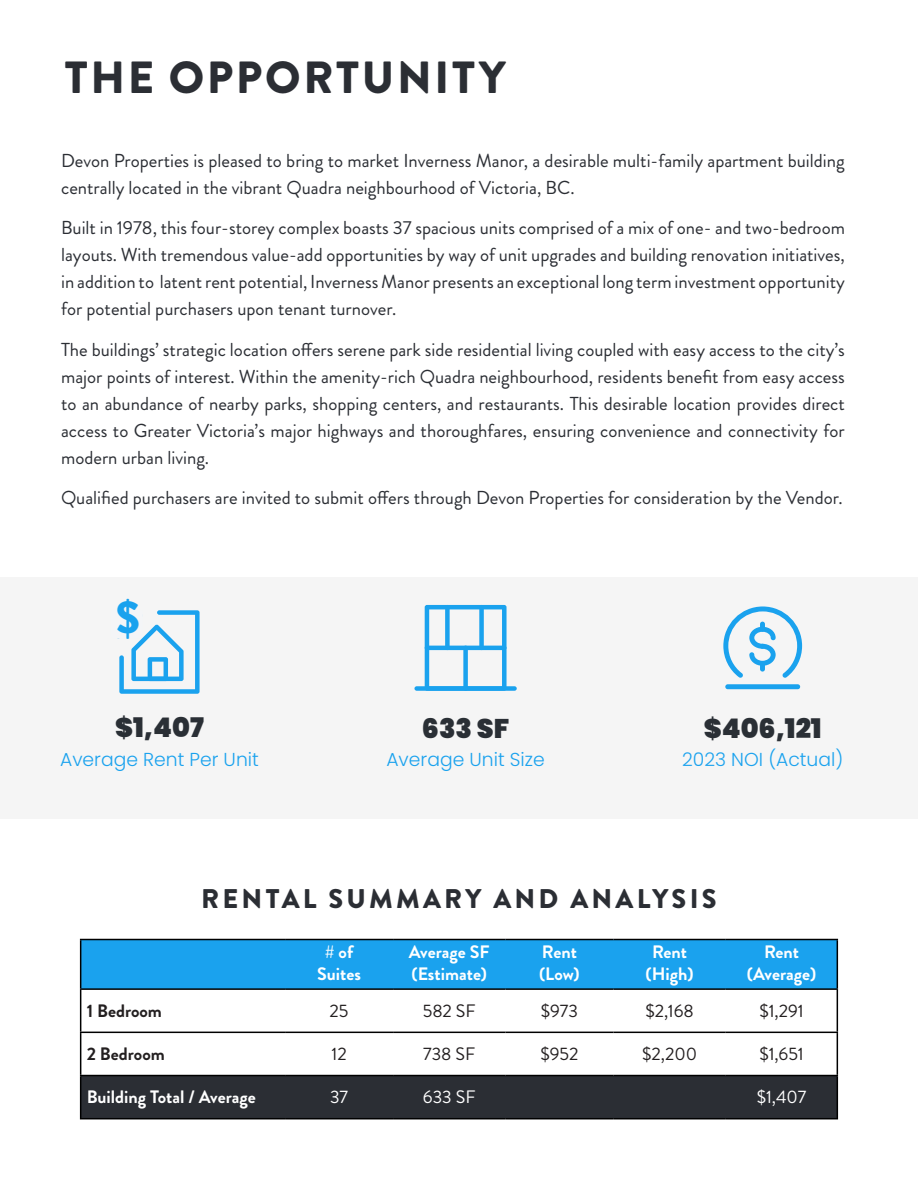
<style>
.page{position:relative;width:918px;height:1188px;background:#fff}
.page>*{position:absolute;margin:0;border:0;box-sizing:border-box;transform-origin:0 0}
.Title{font:900 45px "Brandon Grotesque";letter-spacing:.06em;color:#2b2e34}
.t1{font:900 45px "Brandon Grotesque";color:#1aa2ee}
.Header_-_Align_Center{font:900 27px "Brandon Grotesque";letter-spacing:.12em;color:#2b2e34}
.t2{font:900 27px "Poppins";color:#2a2f35}
.Subtitle_1{font:18.75px/27px "Brandon Grotesque";color:#2b2e34;text-align:justify}
.t3{font:300 18.75px "Poppins";color:#1aa2ee}
.t4{font:700 18px "Brandon Grotesque";color:#fff}
.t5{font:18px "Brandon Grotesque";color:#231f20}
.t6{font:700 18px "Brandon Grotesque";color:#231f20}
.t7{font:18px "Brandon Grotesque";color:#fff}
</style>
<div class="page">
<div style="left:0;top:578px;width:918px;height:241px;background:#f0f0f0"></div>
<div style="left:81px;top:940px;width:756px;height:48px;background:#1aa2ee"></div>
<svg style="left:81px;top:990px;width:756px;height:85px"></svg>
<div style="left:81px;top:1076px;width:756px;height:42px;background:#2b2e34"></div>
<hr style="left:80px;top:939px;width:205px;height:1px;background:#000">
<hr style="left:80px;top:940px;width:1px;height:48px;background:#000">
<hr style="left:285px;top:939px;width:108px;height:1px;background:#000">
<hr style="left:393px;top:939px;width:112px;height:1px;background:#000">
<hr style="left:505px;top:939px;width:108px;height:1px;background:#000">
<hr style="left:613px;top:939px;width:113px;height:1px;background:#000">
<hr style="left:726px;top:939px;width:112px;height:1px;background:#000">
<hr style="left:837px;top:940px;width:1px;height:48px;background:#000">
<hr style="left:80px;top:988px;width:205px;height:2px;background:#000">
<hr style="left:285px;top:988px;width:108px;height:2px;background:#000">
<hr style="left:393px;top:988px;width:112px;height:2px;background:#000">
<hr style="left:505px;top:988px;width:108px;height:2px;background:#000">
<hr style="left:613px;top:988px;width:113px;height:2px;background:#000">
<hr style="left:726px;top:988px;width:112px;height:2px;background:#000">
<hr style="left:80px;top:990px;width:1px;height:42px;background:#000">
<hr style="left:837px;top:990px;width:1px;height:42px;background:#000">
<hr style="left:80px;top:1032px;width:205px;height:1px;background:#000">
<hr style="left:80px;top:1033px;width:1px;height:42px;background:#000">
<hr style="left:285px;top:1032px;width:108px;height:1px;background:#000">
<hr style="left:393px;top:1032px;width:112px;height:1px;background:#000">
<hr style="left:505px;top:1032px;width:108px;height:1px;background:#000">
<hr style="left:613px;top:1032px;width:113px;height:1px;background:#000">
<hr style="left:726px;top:1032px;width:112px;height:1px;background:#000">
<hr style="left:837px;top:1033px;width:1px;height:42px;background:#000">
<hr style="left:80px;top:1075px;width:205px;height:1px;background:#000">
<hr style="left:80px;top:1076px;width:1px;height:42px;background:#000">
<hr style="left:285px;top:1075px;width:108px;height:1px;background:#000">
<hr style="left:393px;top:1075px;width:112px;height:1px;background:#000">
<hr style="left:505px;top:1075px;width:108px;height:1px;background:#000">
<hr style="left:613px;top:1075px;width:113px;height:1px;background:#000">
<hr style="left:726px;top:1075px;width:112px;height:1px;background:#000">
<hr style="left:837px;top:1076px;width:1px;height:42px;background:#000">
<hr style="left:80px;top:1118px;width:205px;height:1px;background:#000">
<hr style="left:285px;top:1118px;width:108px;height:1px;background:#000">
<hr style="left:393px;top:1118px;width:112px;height:1px;background:#000">
<hr style="left:505px;top:1118px;width:108px;height:1px;background:#000">
<hr style="left:613px;top:1118px;width:113px;height:1px;background:#000">
<hr style="left:726px;top:1118px;width:112px;height:1px;background:#000">
<svg style="left:425px;top:605px;width:82px;height:81px"></svg>
<div style="left:414px;top:686px;width:103px;height:5px;background:#1aa2ee;border-radius:2px"></div>
<div style="left:445px;top:605px;width:5px;height:45px;background:#1aa2ee;border-radius:2px"></div>
<div style="left:479px;top:605px;width:5px;height:45px;background:#1aa2ee;border-radius:2px"></div>
<hr style="left:425px;top:646px;width:82px;height:4px;background:#1aa2ee;border-radius:2px">
<div style="left:463px;top:646px;width:5px;height:45px;background:#1aa2ee;border-radius:2px"></div>
<div style="left:725px;top:684px;width:75px;height:5px;background:#1aa2ee;border-radius:2px"></div>
<svg style="left:723px;top:606px;width:79px;height:72px"></svg>
<div style="left:760px;top:622px;width:5px;height:10px;background:#1aa2ee;border-radius:2px"></div>
<div style="left:760px;top:661px;width:5px;height:11px;background:#1aa2ee;border-radius:2px"></div>
<svg style="left:117px;top:610px;width:83px;height:84px"></svg>
<div style="left:111px;top:610px;width:32px;height:28px;background:#f4f5f7;border-radius:3px"></div>
<p class="Title" style="left:65px;top:46px;width:443px">THE OPPORTUNITY</p>
<p class="Subtitle_1" style="left:61px;top:147px;width:785px">Devon Properties is pleased to bring to market Inverness Manor, a desirable multi-family apartment building centrally located in the vibrant Quadra neighbourhood of Victoria, BC.</p>
<p class="Subtitle_1" style="left:61px;top:214px;width:785px">Built in 1978, this four-storey complex boasts 37 spacious units comprised of a mix of one- and two-bedroom layouts. With tremendous value-add opportunities by way of unit upgrades and building renovation initiatives, in addition to latent rent potential, Inverness Manor presents an exceptional long term investment opportunity for potential purchasers upon tenant turnover.</p>
<p class="Subtitle_1" style="left:61px;top:336px;width:785px">The buildings’ strategic location offers serene park side residential living coupled with easy access to the city’s major points of interest. Within the amenity-rich Quadra neighbourhood, residents benefit from easy access to an abundance of nearby parks, shopping centers, and restaurants. This desirable location provides direct access to Greater Victoria’s major highways and thoroughfares, ensuring convenience and connectivity for modern urban living.</p>
<p class="Subtitle_1" style="left:61px;top:484px;width:783px">Qualified purchasers are invited to submit offers through Devon Properties for consideration by the Vendor.</p>
<p class="t1" style="left:116px;top:586px;width:25px">$</p>
<p class="t2" style="left:115px;top:712px;width:90px">$1,407</p>
<p class="t3" style="left:60px;top:748px;width:200px">Average Rent Per Unit</p>
<p class="t2" style="left:422px;top:713px;width:89px">633 SF</p>
<p class="t3" style="left:386px;top:749px;width:160px">Average Unit Size</p>
<p class="t2" style="left:704px;top:713px;width:119px">$406,121</p>
<p class="t3" style="left:682px;top:749px;width:163px">2023 NOI (Actual)</p>
<p class="Header_-_Align_Center" style="left:201px;top:880px;width:517px">RENTAL SUMMARY AND ANALYSIS</p>
<p class="t4" style="left:325px;top:939px;width:30px"># of</p>
<p class="t4" style="left:317px;top:961px;width:45px">Suites</p>
<p class="t4" style="left:409px;top:939px;width:82px">Average SF</p>
<p class="t4" style="left:412px;top:961px;width:77px">(Estimate)</p>
<p class="t4" style="left:542px;top:939px;width:36px">Rent</p>
<p class="t4" style="left:539px;top:961px;width:42px">(Low)</p>
<p class="t4" style="left:652px;top:939px;width:36px">Rent</p>
<p class="t4" style="left:646px;top:961px;width:49px">(High)</p>
<p class="t4" style="left:764px;top:939px;width:36px">Rent</p>
<p class="t4" style="left:747px;top:961px;width:71px">(Average)</p>
<p class="t6" style="left:87px;top:998px;width:77px">1 Bedroom</p>
<p class="t5" style="left:330px;top:998px;width:20px">25</p>
<p class="t5" style="left:423px;top:998px;width:55px">582 SF</p>
<p class="t5" style="left:541px;top:998px;width:39px">$973</p>
<p class="t5" style="left:645px;top:998px;width:50px">$2,168</p>
<p class="t5" style="left:759px;top:998px;width:46px">$1,291</p>
<p class="t6" style="left:87px;top:1041px;width:80px">2 Bedroom</p>
<p class="t5" style="left:332px;top:1042px;width:17px">12</p>
<p class="t5" style="left:423px;top:1042px;width:54px">738 SF</p>
<p class="t5" style="left:540px;top:1042px;width:40px">$952</p>
<p class="t5" style="left:642px;top:1042px;width:57px">$2,200</p>
<p class="t5" style="left:759px;top:1042px;width:46px">$1,651</p>
<p class="t4" style="left:87px;top:1085px;width:171px">Building Total / Average</p>
<p class="t7" style="left:330px;top:1085px;width:20px">37</p>
<p class="t7" style="left:423px;top:1085px;width:54px">633 SF</p>
<p class="t7" style="left:757px;top:1085px;width:51px">$1,407</p>
</div>
